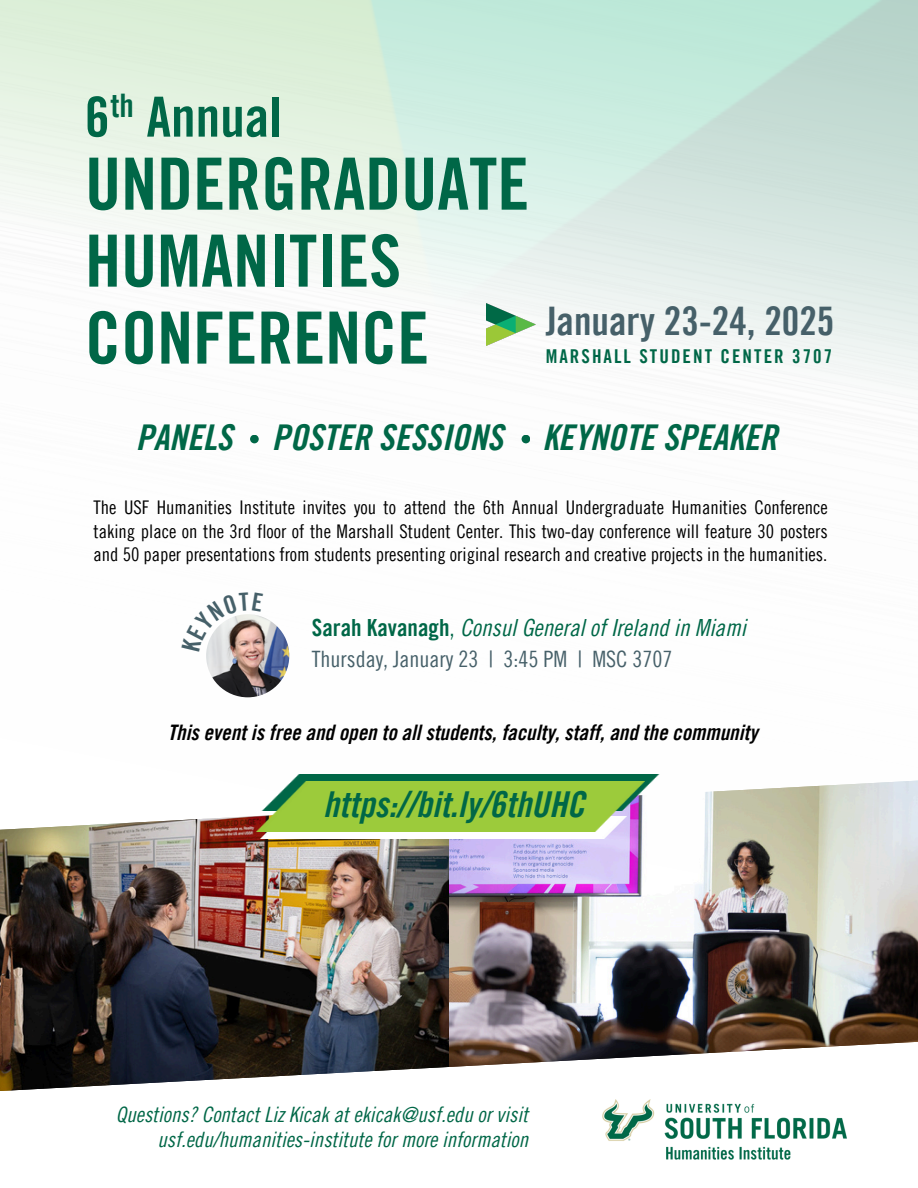
<style>
.page{position:relative;width:918px;height:1188px;background:#fff}
.page>*{position:absolute;margin:0;border:0;box-sizing:border-box;transform-origin:0 0}
.t1{font:72px/76.9px "Trade Gothic Bold Cond Twenty";color:#006747}
.t2{font:55.35px "Trade Gothic Bold Cond Twenty";color:#006747}
.t3{font:39.45px "Trade Gothic Bold Cond Twenty";color:#466069}
.t4{font:35.7px "Trade Gothic LT Pro Bd Cn 20 Obl";color:#006747}
.t5{font:35.55px "Trade Gothic LT Pro Bd Cn 20 Obl";color:#006747}
.t6{font:32.55px "Trade Gothic Bold Cond Twenty";color:#006747}
.t7{font:23.7px "Trade Gothic LT Pro Cn 18 Obl";color:#006747}
.t8{font:22.5px "Trade Gothic LT Pro Cn 18";color:#466069}
.t9{font:21.45px "Trade Gothic LT Pro Bd Cn 20 Obl";color:#000}
.t10{font:21.15px/24.8px "Trade Gothic LT Pro Cn 18 Obl";color:#006747;text-align:right}
.t11{font:19.05px "Trade Gothic LT Pro Bd Cn 20";letter-spacing:.105em;color:#006747}
.t12{font:18.9px/23.7px "Trade Gothic LT Pro Cn 18";color:#000;text-align:justify}
.s1{font-family:"Trade Gothic LT Pro Bd Cn 20"}
.s2{font-family:"Trade Gothic LT Pro Cn 18"}
</style>
<div class="page">
<img style="left:0;top:972px;width:918px;height:63px">
<img style="left:0;top:0;width:918px;height:972px">
<svg style="left:0;top:1035px;width:918px;height:56px"></svg>
<img style="left:602px;top:1099px;width:245px;height:61px">
<div style="left:250px;top:435px;width:9px;height:8px;background:#006747;border-radius:50%"></div>
<div style="left:522px;top:435px;width:8px;height:8px;background:#006747;border-radius:50%"></div>
<img style="left:260px;top:774px;width:63px;height:8px">
<img style="left:323px;top:774px;width:338px;height:36px">
<img style="left:261px;top:831px;width:365px;height:8px">
<img style="left:257px;top:782px;width:239px;height:49px">
<img style="left:496px;top:782px;width:148px;height:49px">
<img style="left:487px;top:303px;width:48px;height:42px">
<img style="left:206px;top:614px;width:83px;height:83px;border-radius:50%">
<svg style="left:181px;top:592px;width:83px;height:60px"></svg>
<h1 class="t6" style="left:110px;top:93px;width:25px">th</h1>
<h5 class="t2" style="left:85px;top:97px;width:198px">6 Annual</h5>
<h2 class="t1" style="left:85px;top:151px;width:446px">UNDERGRADUATE<br>HUMANITIES<br>CONFERENCE</h2>
<h4 class="t3" style="left:546px;top:307px;width:290px">January 23-24, 2025</h4>
<p class="t11" style="left:546px;top:349px;width:288px">MARSHALL STUDENT CENTER 3707</p>
<p class="t5" style="left:136px;top:424px;width:643px">PANELS POSTER SESSIONS KEYNOTE SPEAKER</p>
<h3 class="t12" style="left:93px;top:498px;width:736px">The USF Humanities Institute invites you to attend the 6th Annual Undergraduate Humanities Conference taking place on the 3rd floor of the Marshall Student Center. This two-day conference will feature 30 posters and 50 paper presentations from students presenting original research and creative projects in the humanities.</h3>
<p class="t7" style="left:312px;top:619px;width:436px"><span class="s1">Sarah Kavanagh</span><span class="s2">,</span> Consul General of Ireland in Miami</p>
<p class="t8" style="left:312px;top:651px;width:362px">Thursday, January 23 | 3:45 PM | MSC 3707</p>
<p class="t9" style="left:168px;top:724px;width:591px">This event is free and open to all students, faculty, staff, and the community</p>
<p class="t4" style="left:323px;top:791px;width:263px">https://bit.ly/6thUHC</p>
<p class="t10" style="left:116px;top:1105px;width:414px">Questions? Contact Liz Kicak at ekicak@usf.edu or visit usf.edu/humanities-institute for more information</p>
</div>
